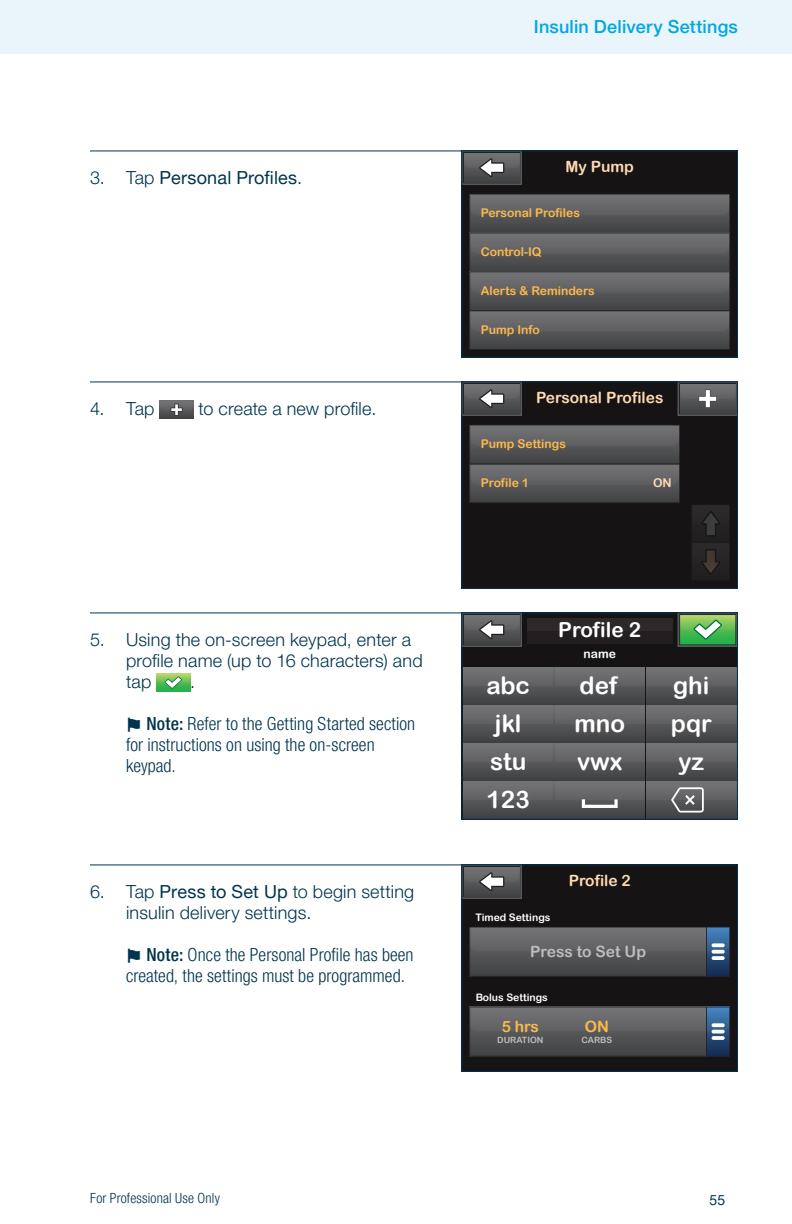
<style>
.page{position:relative;width:792px;height:1224px;background:#fff}
.page>*{position:absolute;margin:0;border:0;box-sizing:border-box;transform-origin:0 0}
.t1{font:24.2px "Arial Rounded MT Bold";color:#fff}
.t2{font:20.8px "Arial Rounded MT Bold";color:#fff}
.t3{font:300 condensed 18px/21px "Helvetica Neue LT Pro";letter-spacing:.005em;color:#01354e}
.t4{font:300 18px/21px "Helvetica Neue LT Pro";letter-spacing:.01em;color:#01354e}
.t5{font:500 18px "Helvetica Neue LT Pro";letter-spacing:.01em;color:#00a7e3}
.t6{font:18px "Helvetica Neue LT Pro";letter-spacing:.01em;color:#01354e}
.t7{font:15.6px "Arial Rounded MT Bold";color:#fedab3}
.t8{font:15.6px "Arial Rounded MT Bold";color:#bcbdc0}
.t9{font:15.6px "Arial Rounded MT Bold";color:#fcb94b}
.t10{font:300 condensed 14px "Helvetica Neue LT Pro";letter-spacing:.015em;color:#01354e}
.t11{font:14px "Helvetica Neue LT Pro";color:#01354e}
.t12{font:12px "Arial Rounded MT Bold";color:#fcb94b}
.t13{font:12px "Arial Rounded MT Bold";color:#fff}
.t14{font:12px "Arial Rounded MT Bold";color:#fedab3}
.t15{font:10.4px "Arial Rounded MT Bold";color:#fff}
.t16{font:8.6px "Arial Rounded MT Bold";color:#bcbdc0}
.s1{font-weight:300}
.s2{font-family:"Garet";font-weight:700;font-stretch:normal;font-size:16px}
.s3{font-weight:500}
.s4{font-weight:400}
</style>
<div class="page">
<div style="left:0;top:0;width:792px;height:54px;background:#e9f4fb"></div>
<hr style="left:90px;top:150px;width:648px;height:1px;background:#01354e">
<hr style="left:90px;top:381px;width:648px;height:1px;background:#01354e">
<hr style="left:90px;top:612px;width:648px;height:1px;background:#01354e">
<hr style="left:90px;top:864px;width:648px;height:1px;background:#01354e">
<div style="left:160px;top:401px;width:34px;height:18px;background:#444546"></div>
<svg style="left:160px;top:401px;width:34px;height:15px"></svg>
<div style="left:156px;top:674px;width:34px;height:18px;background:#26b24b"></div>
<svg style="left:156px;top:674px;width:34px;height:15px"></svg>
<div style="left:462px;top:150px;width:276px;height:208px;background:#151314"></div>
<svg style="left:464px;top:152px;width:58px;height:33px;background:#646466"></svg>
<svg style="left:469px;top:194px;width:261px;height:156px;background:#59595b"></svg>
<div style="left:462px;top:150px;width:276px;height:208px;border:1px solid #01354e"></div>
<div style="left:462px;top:381px;width:276px;height:208px;background:#151314"></div>
<svg style="left:469px;top:425px;width:211px;height:78px;background:#58595b"></svg>
<svg style="left:691px;top:504px;width:38px;height:76px"></svg>
<svg style="left:464px;top:383px;width:58px;height:33px;background:#646466"></svg>
<svg style="left:678px;top:383px;width:58px;height:33px;background:#606163"></svg>
<div style="left:462px;top:381px;width:276px;height:208px;border:1px solid #01354e"></div>
<svg style="left:464px;top:614px;width:272px;height:204px;background:#252425"></svg>
<div style="left:555px;top:668px;width:90px;height:36px;background:#4c4d4e"></div>
<div style="left:555px;top:668px;width:90px;height:18px;background:#6a6a6d"></div>
<div style="left:463px;top:668px;width:90px;height:36px;background:#4c4d4e"></div>
<div style="left:463px;top:668px;width:90px;height:18px;background:#6a6a6d"></div>
<div style="left:646px;top:668px;width:90px;height:36px;background:#4c4d4e"></div>
<div style="left:646px;top:668px;width:90px;height:18px;background:#6a6a6d"></div>
<div style="left:555px;top:744px;width:90px;height:36px;background:#4c4d4e"></div>
<div style="left:555px;top:744px;width:90px;height:18px;background:#6a6a6d"></div>
<div style="left:463px;top:744px;width:90px;height:36px;background:#4c4d4e"></div>
<div style="left:463px;top:744px;width:90px;height:18px;background:#6a6a6d"></div>
<div style="left:646px;top:744px;width:90px;height:36px;background:#4c4d4e"></div>
<div style="left:646px;top:744px;width:90px;height:18px;background:#6a6a6d"></div>
<div style="left:555px;top:706px;width:90px;height:36px;background:#4c4d4e"></div>
<div style="left:555px;top:706px;width:90px;height:18px;background:#6a6a6d"></div>
<div style="left:463px;top:706px;width:90px;height:36px;background:#4c4d4e"></div>
<div style="left:463px;top:706px;width:90px;height:18px;background:#6a6a6d"></div>
<div style="left:646px;top:706px;width:90px;height:36px;background:#4c4d4e"></div>
<div style="left:646px;top:706px;width:90px;height:18px;background:#6a6a6d"></div>
<div style="left:527px;top:618px;width:145px;height:26px;background:#231f20"></div>
<div style="left:527px;top:618px;width:145px;height:13px;background:#2d292a"></div>
<div style="left:463px;top:782px;width:90px;height:36px;background:#4c4d4e"></div>
<div style="left:463px;top:782px;width:90px;height:18px;background:#6a6a6d"></div>
<svg style="left:464px;top:614px;width:58px;height:33px;background:#646466"></svg>
<svg style="left:678px;top:614px;width:58px;height:33px;background:#65ad61"></svg>
<div style="left:555px;top:782px;width:90px;height:36px;background:#4a4b4c"></div>
<div style="left:555px;top:782px;width:90px;height:18px;background:#6a6a6d"></div>
<div style="left:646px;top:782px;width:90px;height:36px;background:#4b4c4d"></div>
<div style="left:646px;top:782px;width:90px;height:18px;background:#6c6c6f"></div>
<svg style="left:671px;top:787px;width:33px;height:26px"></svg>
<svg style="left:582px;top:799px;width:36px;height:9px"></svg>
<div style="left:462px;top:612px;width:276px;height:208px;border:1px solid #01354e"></div>
<div style="left:462px;top:864px;width:276px;height:208px;background:#151314"></div>
<svg style="left:469px;top:927px;width:261px;height:50px;background:#54585d"></svg>
<svg style="left:712px;top:943px;width:13px;height:4px"></svg>
<svg style="left:712px;top:950px;width:13px;height:4px"></svg>
<svg style="left:712px;top:956px;width:13px;height:4px"></svg>
<svg style="left:469px;top:1007px;width:261px;height:50px;background:#55585d"></svg>
<svg style="left:712px;top:1023px;width:13px;height:4px"></svg>
<svg style="left:712px;top:1030px;width:13px;height:4px"></svg>
<svg style="left:712px;top:1036px;width:13px;height:4px"></svg>
<svg style="left:464px;top:866px;width:58px;height:33px;background:#646466"></svg>
<div style="left:462px;top:864px;width:276px;height:208px;border:1px solid #01354e"></div>
<p class="t6" style="left:90px;top:166px;width:214px"><span class="s1">3. Tap</span> Personal Profiles<span class="s1">.</span></p>
<p class="t4" style="left:90px;top:398px;width:66px">4. Tap</p>
<p class="t4" style="left:199px;top:398px;width:179px">to create a new profile.</p>
<p class="t5" style="left:534px;top:16px;width:206px">Insulin Delivery Settings</p>
<p class="t7" style="left:566px;top:157px;width:70px">My Pump</p>
<p class="t12" style="left:481px;top:206px;width:101px">Personal Profiles</p>
<p class="t12" style="left:481px;top:245px;width:62px">Control-IQ</p>
<p class="t12" style="left:481px;top:284px;width:115px">Alerts &amp; Reminders</p>
<p class="t12" style="left:481px;top:323px;width:60px">Pump Info</p>
<p class="t7" style="left:536px;top:388px;width:129px">Personal Profiles</p>
<p class="t12" style="left:481px;top:437px;width:87px">Pump Settings</p>
<p class="t12" style="left:481px;top:476px;width:50px">Profile 1</p>
<p class="t14" style="left:653px;top:476px;width:20px">ON</p>
<p class="t4" style="left:126px;top:629px;width:298px;text-indent:-36px">5. Using the on-screen keypad, enter a profile name (up to 16 characters) and tap</p>
<p class="t4" style="left:190px;top:671px;width:7px">.</p>
<p class="t3" style="left:126px;top:713px;width:291px"><span class="s2">⚑</span> <span class="s3">Note:</span> Refer to the Getting Started section for instructions on using the on-screen keypad.</p>
<p class="t4" style="left:126px;top:881px;width:290px;text-indent:-36px">6. Tap <span class="s4">Press to Set Up</span> to begin setting insulin delivery settings.</p>
<p class="t3" style="left:126px;top:944px;width:289px"><span class="s2">⚑</span> <span class="s3">Note:</span> Once the Personal Profile has been created, the settings must be programmed.</p>
<p class="t2" style="left:558px;top:618px;width:84px">Profile 2</p>
<p class="t13" style="left:584px;top:647px;width:34px">name</p>
<h1 class="t1" style="left:486px;top:671px;width:45px">abc</h1>
<h1 class="t1" style="left:580px;top:671px;width:39px">def</h1>
<h1 class="t1" style="left:673px;top:671px;width:38px">ghi</h1>
<h1 class="t1" style="left:495px;top:709px;width:28px">jkl</h1>
<h1 class="t1" style="left:574px;top:709px;width:52px">mno</h1>
<h1 class="t1" style="left:671px;top:709px;width:42px">pqr</h1>
<h1 class="t1" style="left:490px;top:747px;width:38px">stu</h1>
<h1 class="t1" style="left:577px;top:747px;width:47px">vwx</h1>
<h1 class="t1" style="left:678px;top:747px;width:27px">yz</h1>
<h1 class="t1" style="left:487px;top:785px;width:45px">123</h1>
<p class="t7" style="left:569px;top:871px;width:64px">Profile 2</p>
<p class="t15" style="left:475px;top:911px;width:77px">Timed Settings</p>
<p class="t8" style="left:530px;top:942px;width:118px">Press to Set Up</p>
<p class="t15" style="left:475px;top:991px;width:74px">Bolus Settings</p>
<p class="t9" style="left:502px;top:1017px;width:39px">5 hrs</p>
<p class="t16" style="left:497px;top:1035px;width:48px">DURATION</p>
<p class="t9" style="left:585px;top:1017px;width:26px">ON</p>
<p class="t16" style="left:581px;top:1035px;width:32px">CARBS</p>
<p class="t10" style="left:90px;top:1190px;width:131px">For Professional Use Only</p>
<p class="t11" style="left:710px;top:1192px;width:17px">55</p>
</div>
